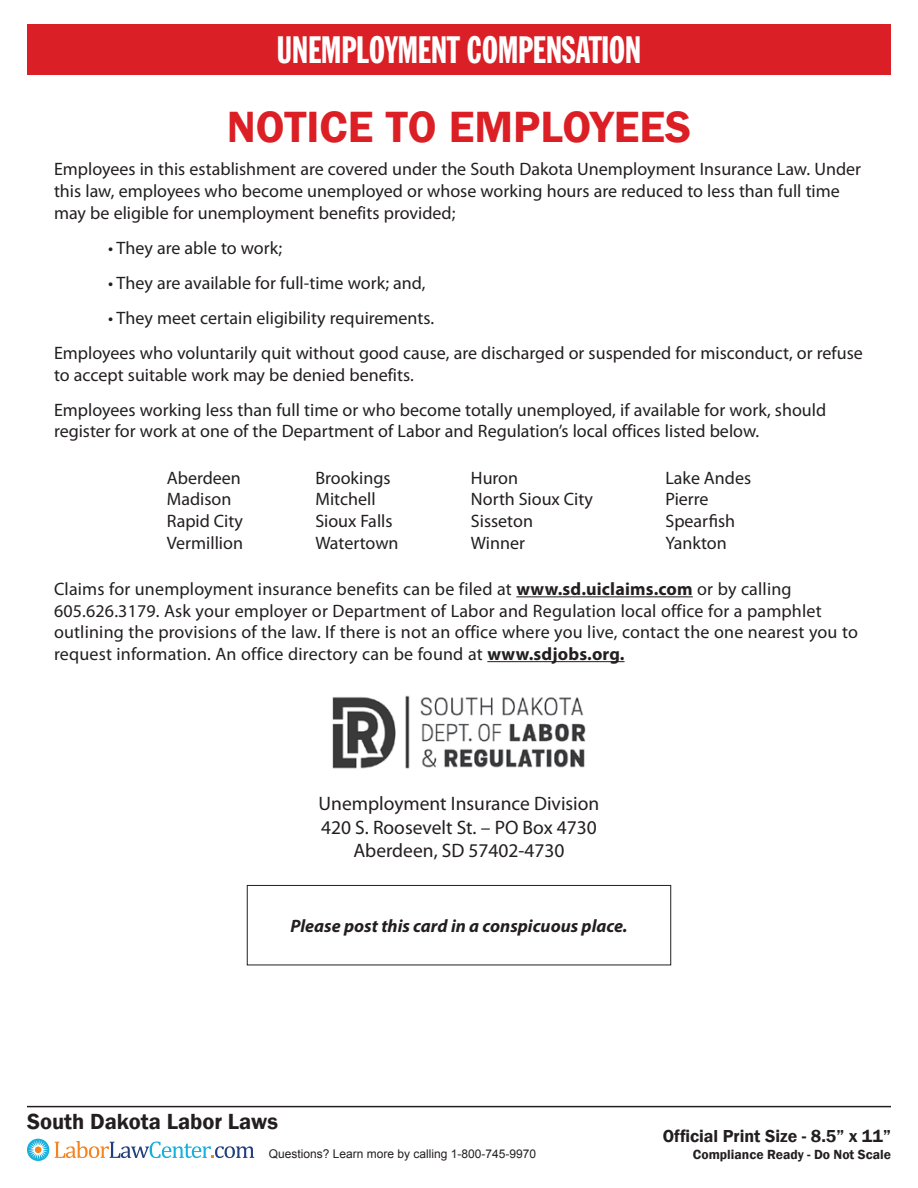
<style>
.page{position:relative;width:918px;height:1188px;background:#fff}
.page>*{position:absolute;margin:0;border:0;box-sizing:border-box;transform-origin:0 0}
.t1{font:600 45px "Franklin Gothic";color:#db1f25}
.t2{font:37.5px "Franklin Gothic Extra Cond";color:#fff}
.t3{font:600 22.5px "Franklin Gothic";color:#231f20}
.t4{font:19.5px "Myriad Pro";color:#231f20}
.t5{font:18px/21.6px "Myriad Pro";color:#231f20}
.t6{font:italic 700 18px "Myriad Pro";color:#231f20}
.t7{font:600 17.85px "Franklin Gothic";color:#231f20}
.t8{font:600 13.65px "Franklin Gothic";color:#231f20}
.t9{font:12px "Arial";color:#231f20}
.s1{font-weight:700}
</style>
<div class="page">
<hr style="left:27px;top:1106px;width:864px;height:1px;background:#231f20">
<svg style="left:27px;top:1139px;width:22px;height:22px"></svg>
<div style="left:35px;top:1146px;width:7px;height:7px;background:#f58320;border-radius:50%"></div>
<svg style="left:55px;top:1141px;width:199px;height:17px"></svg>
<div style="left:27px;top:24px;width:864px;height:50px;background:#da1f26"></div>
<div style="left:247px;top:885px;width:424px;height:80px;border:1px solid #231f20"></div>
<img style="left:332px;top:695px;width:254px;height:74px">
<hr style="left:516px;top:596px;width:177px;height:1px;background:#231f20">
<hr style="left:487px;top:661px;width:138px;height:1px;background:#231f20">
<p class="t2" style="left:277px;top:30px;width:366px">UNEMPLOYMENT COMPENSATION</p>
<p class="t1" style="left:227px;top:99px;width:466px">NOTICE TO EMPLOYEES</p>
<p class="t5" style="left:54px;top:158px;width:809px">Employees in this establishment are covered under the South Dakota Unemployment Insurance Law. Under this law, employees who become unemployed or whose working hours are reduced to less than full time may be eligible for unemployment benefits provided;</p>
<p class="t5" style="left:108px;top:237px;width:176px">• They are able to work;</p>
<p class="t5" style="left:108px;top:272px;width:319px">• They are available for full-time work; and,</p>
<p class="t5" style="left:108px;top:307px;width:328px">• They meet certain eligibility requirements.</p>
<p class="t5" style="left:54px;top:342px;width:810px">Employees who voluntarily quit without good cause, are discharged or suspended for misconduct, or refuse to accept suitable work may be denied benefits.</p>
<p class="t5" style="left:54px;top:399px;width:774px">Employees working less than full time or who become totally unemployed, if available for work, should register for work at one of the Department of Labor and Regulation’s local offices listed below.</p>
<p class="t5" style="left:167px;top:467px;width:76px">Aberdeen</p>
<p class="t5" style="left:167px;top:488px;width:66px">Madison</p>
<p class="t5" style="left:167px;top:510px;width:78px">Rapid City</p>
<p class="t5" style="left:167px;top:532px;width:78px">Vermillion</p>
<p class="t5" style="left:315px;top:467px;width:77px">Brookings</p>
<p class="t5" style="left:315px;top:488px;width:62px">Mitchell</p>
<p class="t5" style="left:315px;top:510px;width:79px">Sioux Falls</p>
<p class="t5" style="left:315px;top:532px;width:85px">Watertown</p>
<p class="t5" style="left:471px;top:467px;width:49px">Huron</p>
<p class="t5" style="left:471px;top:488px;width:124px">North Sioux City</p>
<p class="t5" style="left:471px;top:510px;width:64px">Sisseton</p>
<p class="t5" style="left:471px;top:532px;width:56px">Winner</p>
<p class="t5" style="left:665px;top:467px;width:87px">Lake Andes</p>
<p class="t5" style="left:665px;top:488px;width:45px">Pierre</p>
<p class="t5" style="left:665px;top:510px;width:71px">Spearfish</p>
<p class="t5" style="left:665px;top:532px;width:63px">Yankton</p>
<p class="t5" style="left:54px;top:578px;width:806px">Claims for unemployment insurance benefits can be filed at <span class="s1">www.sd.uiclaims.com</span> or by calling 605.626.3179. Ask your employer or Department of Labor and Regulation local office for a pamphlet outlining the provisions of the law. If there is not an office where you live, contact the one nearest you to request information. An office directory can be found at <span class="s1">www.sdjobs.org.</span></p>
<p class="t4" style="left:319px;top:792px;width:282px">Unemployment Insurance Division</p>
<p class="t4" style="left:321px;top:815px;width:277px">420 S. Roosevelt St. – PO Box 4730</p>
<p class="t4" style="left:353px;top:838px;width:213px">Aberdeen, SD 57402-4730</p>
<p class="t6" style="left:290px;top:914px;width:339px">Please post this card in a conspicuous place.</p>
<p class="t3" style="left:27px;top:1107px;width:253px">South Dakota Labor Laws</p>
<p class="t9" style="left:269px;top:1146px;width:269px">Questions? Learn more by calling 1-800-745-9970</p>
<p class="t7" style="left:663px;top:1125px;width:230px">Official Print Size - 8.5” x 11”</p>
<p class="t8" style="left:693px;top:1146px;width:200px">Compliance Ready - Do Not Scale</p>
</div>
